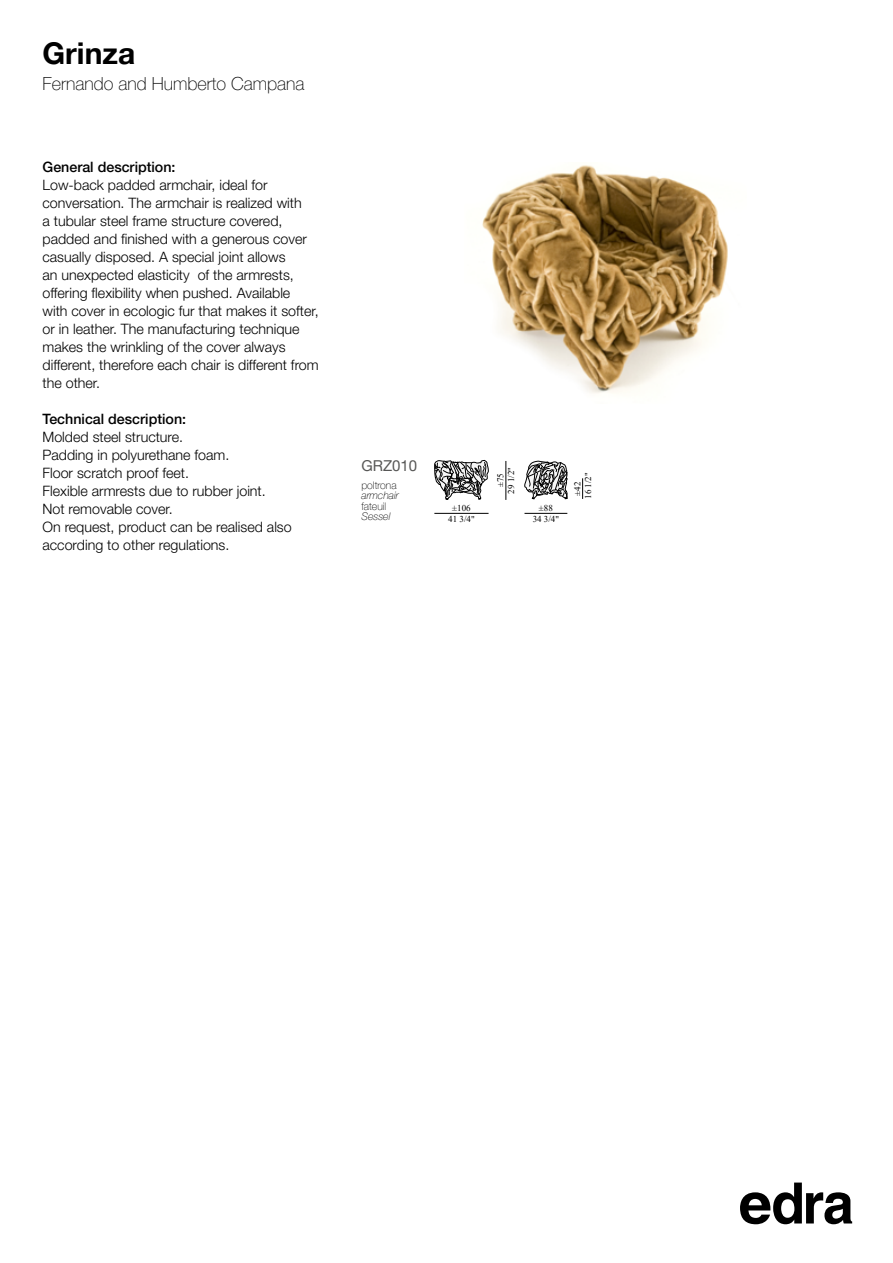
<style>
.page{position:relative;width:893px;height:1263px;background:#fff}
.page>*{position:absolute;margin:0;border:0;box-sizing:border-box;transform-origin:0 0}
.t1{font:700 30px "Helvetica Neue LT Pro";color:#000}
.t2{font:100 18px "Helvetica Neue LT Pro";color:#000}
.t3{font:15px "Helvetica Neue LT Pro";color:#575756}
.t4{font:300 14.25px/18px "Helvetica Neue LT Pro";color:#000}
.t5{font:500 14.25px "Helvetica Neue LT Pro";color:#000}
.t6{font:100 10.5px "Helvetica Neue LT Pro";color:#000}
.t7{font:italic 100 10.5px "Helvetica Neue LT Pro";color:#000}
.t8{font:9px/10.5px "Times New Roman";color:#000;text-align:center}
</style>
<div class="page">
<svg style="left:740px;top:1182px;width:112px;height:42px"></svg>
<img style="left:482px;top:165px;width:246px;height:229px">
<svg style="left:524px;top:461px;width:44px;height:38px"></svg>
<svg style="left:434px;top:460px;width:55px;height:40px"></svg>
<hr style="left:434px;top:513px;width:55px;height:1px;background:#000">
<hr style="left:524px;top:513px;width:43px;height:1px;background:#000">
<hr style="left:506px;top:461px;width:1px;height:39px;background:#000">
<svg style="left:582px;top:478px;width:1px;height:21px"></svg>
<h1 class="t1" style="left:43px;top:35px;width:94px">Grinza</h1>
<p class="t2" style="left:43px;top:72px;width:264px">Fernando and Humberto Campana</p>
<p class="t5" style="left:43px;top:158px;width:135px">General description:</p>
<p class="t4" style="left:43px;top:175px;width:278px">Low-back padded armchair, ideal for conversation. The armchair is realized with<br>a tubular steel frame structure covered, padded and finished with a generous cover casually disposed. A special joint allows<br>an unexpected elasticity of the armrests, offering flexibility when pushed. Available with cover in ecologic fur that makes it softer, or in leather. The manufacturing technique makes the wrinkling of the cover always different, therefore each chair is different from the other.</p>
<p class="t5" style="left:43px;top:410px;width:145px">Technical description:</p>
<p class="t4" style="left:43px;top:427px;width:251px">Molded steel structure.<br>Padding in polyurethane foam.<br>Floor scratch proof feet.<br>Flexible armrests due to rubber joint.<br>Not removable cover.<br>On request, product can be realised also according to other regulations.</p>
<p class="t3" style="left:361px;top:456px;width:57px">GRZ010</p>
<p class="t6" style="left:361px;top:479px;width:37px">poltrona</p>
<p class="t7" style="left:361px;top:489px;width:39px">armchair</p>
<p class="t6" style="left:361px;top:500px;width:26px">fateuil</p>
<p class="t7" style="left:361px;top:510px;width:30px">Sessel</p>
<p class="t8" style="left:448px;top:502px;width:28px">±106<br>41 3/4"</p>
<p class="t8" style="left:533px;top:502px;width:28px">±88<br>34 3/4"</p>
<p class="t8" style="left:495px;top:494px;width:28px;rotate:-90deg">±75<br>29 1/2"</p>
<p class="t8" style="left:572px;top:499px;width:28px;text-align:left;text-indent:3px;rotate:-90deg">±42<br>16 1/2"</p>
</div>
